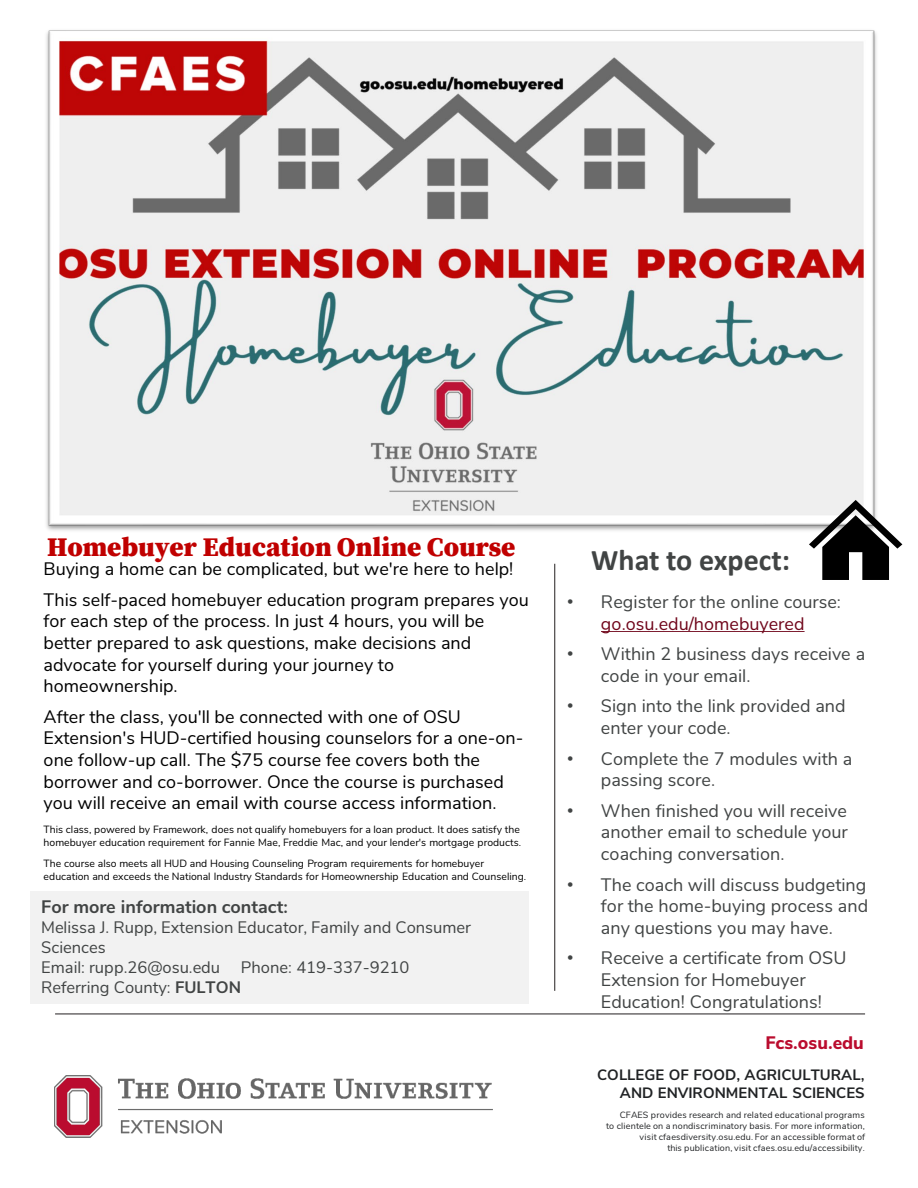
<style>
.page{position:relative;width:918px;height:1188px;background:#fff}
.page>*{position:absolute;margin:0;border:0;box-sizing:border-box;transform-origin:0 0}
.t1{font:700 30px "Calibri";color:#414444}
.t2{font:900 27px "Buckeye Serif";color:#c00000}
.t3{font:18px/21.6px "Buckeye Sans";color:#000}
.t4{font:18px/21.6px "Buckeye Sans";color:#414444}
.t5{font:700 18px "Buckeye Sans";color:#414444}
.t6{font:800 18px "Buckeye Sans";color:#ba0c2e}
.t7{font:16.5px/19.8px "Buckeye Sans";color:#414444}
.t8{font:700 15px/18px "Buckeye Sans";color:#202224;text-align:right}
.t9{font:10.5px/12.6px "Buckeye Sans";letter-spacing:.005em;color:#000}
.t10{font:9px/10.8px "Buckeye Sans";letter-spacing:.02em;color:#202224;text-align:right}
.s1{font-weight:700}
.s2{font-family:"Arial"}
.s3{color:#70061b}
</style>
<div class="page">
<hr style="left:55px;top:1014px;width:810px;height:1px;background:#231f20">
<hr style="left:554px;top:564px;width:1px;height:427px;background:#231f20">
<img style="left:55px;top:1075px;width:438px;height:63px">
<img style="left:46px;top:30px;width:831px;height:501px">
<svg style="left:809px;top:500px;width:93px;height:80px"></svg>
<svg style="left:601px;top:631px;width:204px;height:1px"></svg>
<div style="left:30px;top:892px;width:499px;height:112px;background:#f2f2f2"></div>
<h1 class="t2" style="left:47px;top:528px;width:470px">Homebuyer Education Online Course</h1>
<p class="t3" style="left:44px;top:557px;width:471px">Buying a home can be complicated, but we're here to help!</p>
<p class="t3" style="left:44px;top:588px;width:487px">This self-paced homebuyer education program prepares you for each step of the process. In just 4 hours, you will be better prepared to ask questions, make decisions and advocate for yourself during your journey to homeownership.</p>
<p class="t3" style="left:44px;top:705px;width:481px">After the class, you'll be connected with one of OSU Extension's HUD-certified housing counselors for a one-on&shy;one follow-up call. The $75 course fee covers both the borrower and co-borrower. Once the course is purchased you will receive an email with course access information.</p>
<p class="t9" style="left:44px;top:823px;width:479px">This class, powered by Framework, does not qualify homebuyers for a loan product. It does satisfy the homebuyer education requirement for Fannie Mae, Freddie Mac, and your lender's mortgage products.</p>
<p class="t9" style="left:44px;top:857px;width:484px">The course also meets all HUD and Housing Counseling Program requirements for homebuyer education and exceeds the National Industry Standards for Homeownership Education and Counseling.</p>
<p class="t5" style="left:41px;top:894px;width:248px">For more information contact:</p>
<p class="t7" style="left:41px;top:917px;width:431px">Melissa J. Rupp, Extension Educator, Family and Consumer<br>Sciences</p>
<p class="t7" style="left:41px;top:956px;width:181px">Email: rupp.26@osu.edu</p>
<p class="t7" style="left:241px;top:956px;width:170px">Phone: 419-337-9210</p>
<p class="t7" style="left:41px;top:976px;width:201px">Referring County: <span class="s1">FULTON</span></p>
<p class="t1" style="left:591px;top:539px;width:200px">What to expect:</p>
<p class="t4" style="left:567px;top:590px;width:275px;text-align:center"><span class="s2">•</span> Register for the online course: <span class="s3">go.osu.edu/homebuyered</span></p>
<p class="t4" style="left:601px;top:642px;width:266px;text-indent:-34px"><span class="s2">•</span> Within 2 business days receive a code in your email.</p>
<p class="t4" style="left:601px;top:694px;width:246px;text-indent:-34px"><span class="s2">•</span> Sign into the link provided and enter your code.</p>
<p class="t4" style="left:601px;top:747px;width:253px;text-indent:-34px"><span class="s2">•</span> Complete the 7 modules with a passing score.</p>
<p class="t4" style="left:601px;top:799px;width:249px;text-align:justify;text-indent:-34px"><span class="s2">•</span> When finished you will receive another email to schedule your coaching conversation.</p>
<p class="t4" style="left:601px;top:873px;width:269px;text-align:justify;text-indent:-34px"><span class="s2">•</span> The coach will discuss budgeting for the home-buying process and any questions you may have.</p>
<p class="t4" style="left:567px;top:946px;width:281px;text-align:center"><span class="s2">•</span> Receive a certificate from OSU<br>Extension for Homebuyer<br>Education! Congratulations!</p>
<p class="t6" style="left:765px;top:1029px;width:100px">Fcs.osu.edu</p>
<p class="t8" style="left:597px;top:1065px;width:269px">COLLEGE OF FOOD, AGRICULTURAL,<br>AND ENVIRONMENTAL SCIENCES</p>
<p class="t10" style="left:606px;top:1109px;width:260px">CFAES provides research and related educational programs<br>to clientele on a nondiscriminatory basis. For more information, visit cfaesdiversity.osu.edu. For an accessible format of<br>this publication, visit cfaes.osu.edu/accessibility.</p>
</div>
